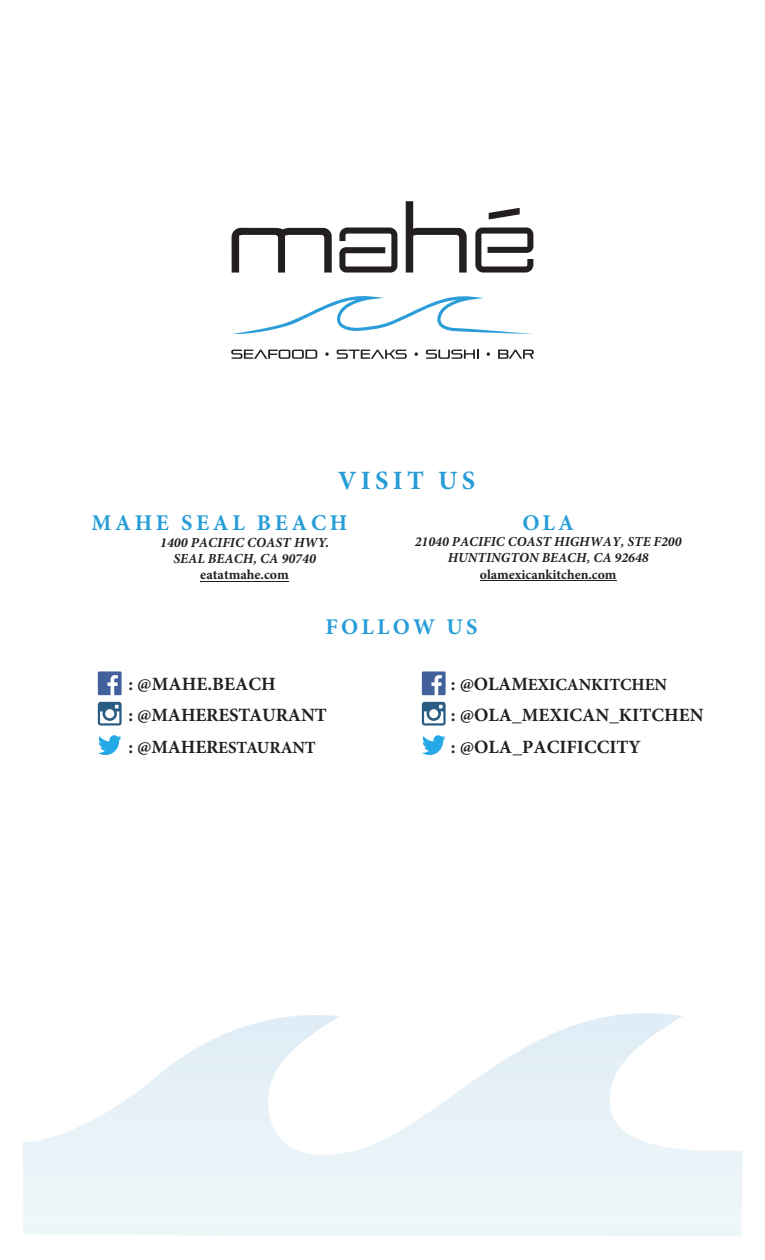
<style>
.page{position:relative;width:765px;height:1260px;background:#fff}
.page>*{position:absolute;margin:0;border:0;box-sizing:border-box;transform-origin:0 0}
.t1{font:700 26.5px "Minion Pro";letter-spacing:.16em;color:#279dd8}
.t2{font:700 22.5px "Minion Pro";letter-spacing:.16em;color:#279dd8}
.t3{font:700 22.5px "Minion Pro";letter-spacing:.14em;color:#279dd8}
.t4{font:700 18.75px/31.1px "Minion Pro";color:#231f20}
.t5{font:700 17px "Minion Pro";letter-spacing:-.01em;color:#231f20}
.t6{font:italic 700 13.88px/16.4px "Minion Pro";color:#231f20;text-align:center}
.t7{font:italic 700 13.75px/16.2px "Minion Pro";color:#231f20;text-align:center}
.s1{font-style:normal}
.s2{font-size:18.75px}
</style>
<div class="page">
<svg style="left:22px;top:1013px;width:720px;height:223px"></svg>
<svg style="left:233px;top:296px;width:299px;height:38px"></svg>
<svg style="left:232px;top:201px;width:301px;height:72px"></svg>
<svg style="left:231px;top:350px;width:86px;height:9px"></svg>
<svg style="left:325px;top:352px;width:4px;height:4px"></svg>
<svg style="left:337px;top:350px;width:70px;height:9px"></svg>
<svg style="left:415px;top:352px;width:3px;height:4px"></svg>
<svg style="left:426px;top:350px;width:52px;height:9px"></svg>
<svg style="left:487px;top:352px;width:3px;height:4px"></svg>
<svg style="left:498px;top:350px;width:36px;height:9px"></svg>
<svg style="left:98px;top:671px;width:24px;height:24px"></svg>
<svg style="left:98px;top:702px;width:24px;height:24px"></svg>
<svg style="left:98px;top:735px;width:24px;height:20px"></svg>
<svg style="left:422px;top:671px;width:24px;height:24px"></svg>
<svg style="left:422px;top:702px;width:24px;height:24px"></svg>
<svg style="left:422px;top:735px;width:24px;height:20px"></svg>
<hr style="left:201px;top:581px;width:88px;height:1px;background:#231f20">
<hr style="left:480px;top:580px;width:136px;height:1px;background:#231f20">
<p class="t1" style="left:338px;top:462px;width:139px">VISIT US</p>
<p class="t2" style="left:522px;top:507px;width:53px">OLA</p>
<p class="t7" style="left:415px;top:533px;width:268px">21040 PACIFIC COAST HIGHWAY, STE F200<br>HUNTINGTON BEACH, CA 92648 <span class="s1">olamexicankitchen.com</span></p>
<p class="t3" style="left:326px;top:611px;width:153px">FOLLOW US</p>
<p class="t2" style="left:92px;top:507px;width:257px">MAHE SEAL BEACH</p>
<p class="t6" style="left:160px;top:534px;width:170px">1400 PACIFIC COAST HWY.<br>SEAL BEACH, CA 90740 <span class="s1">eatatmahe.com</span></p>
<p class="t4" style="left:128px;top:668px;width:200px">: @MAHE.BEACH<br>: @MAHERESTAURANT</p>
<p class="t5" style="left:128px;top:736px;width:189px"><span class="s2">: @MAHER</span>ESTAURANT</p>
<p class="t5" style="left:451px;top:673px;width:218px"><span class="s2">: @OLAM</span>EXICANKITCHEN</p>
<p class="t4" style="left:451px;top:699px;width:254px">: @OLA_MEXICAN_KITCHEN : @OLA_PACIFICCITY</p>
</div>
